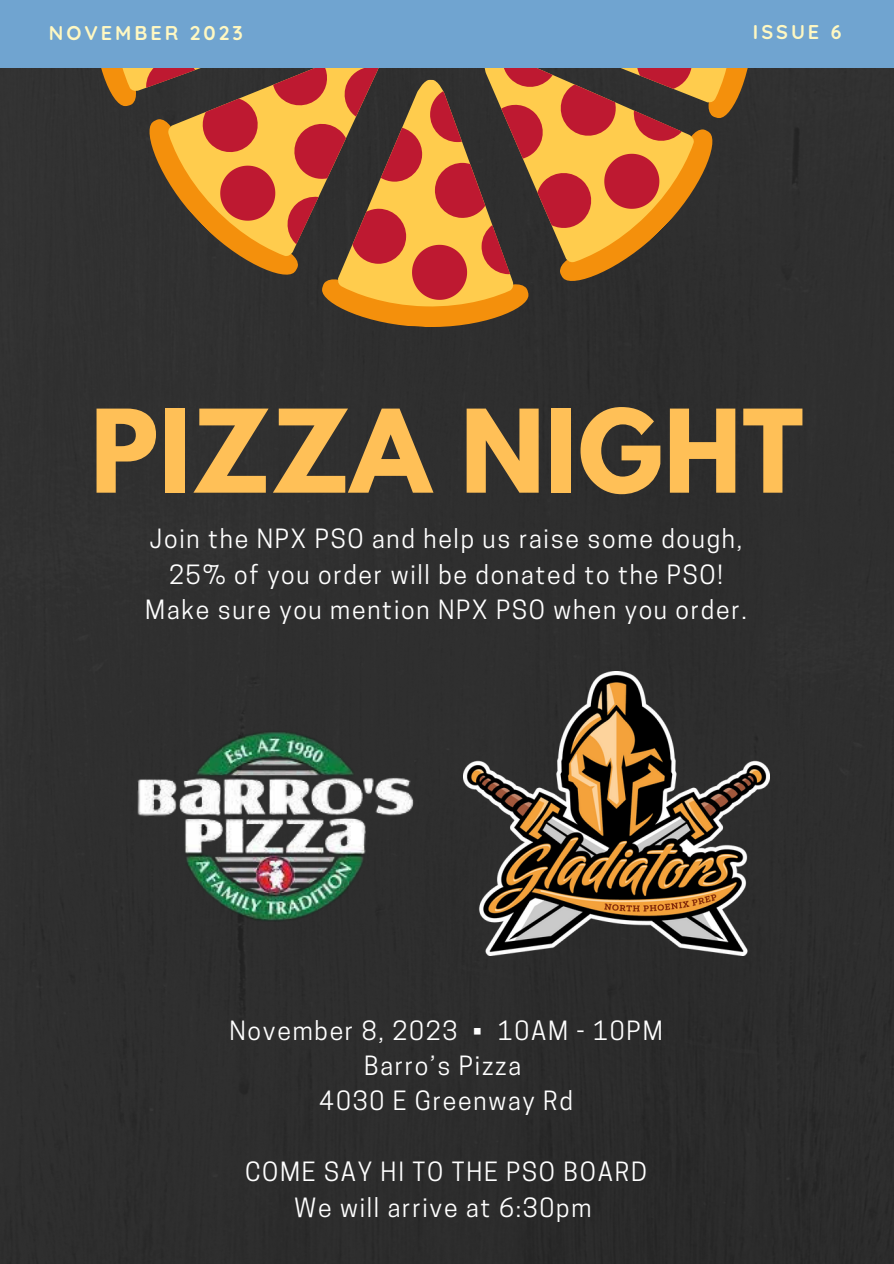
<style>
.page{position:relative;width:894px;height:1264px;background:#fff}
.page>*{position:absolute;margin:0;border:0;box-sizing:border-box;transform-origin:0 0}
.t1{font:700 101.85px "League Spartan";letter-spacing:.01em;color:#ffc057}
.t2{font:24.9px "Cooper Hewitt";letter-spacing:.07em;color:#fff}
.t3{font:700 19.8px "Quicksand";letter-spacing:.15em;color:#fff8c2}
</style>
<div class="page">
<div style="left:0;top:68px;width:893px;height:1195px;background:#2e2e2e"></div>
<svg style="left:90px;top:68px;width:663px;height:262px;background:#875733"></svg>
<img style="left:463px;top:671px;width:306px;height:284px">
<img style="left:123px;top:671px;width:304px;height:304px">
<div style="left:0;top:0;width:893px;height:68px;background:#70a4d0"></div>
<p class="t3" style="left:49px;top:20px;width:195px">NOVEMBER 2023</p>
<p class="t3" style="left:752px;top:20px;width:90px">ISSUE 6</p>
<p class="t1" style="left:90px;top:401px;width:714px">PIZZA NIGHT</p>
<p class="t2" style="left:150px;top:530px;width:593px">Join the NPX PSO and help us raise some dough,</p>
<p class="t2" style="left:169px;top:565px;width:555px">25% of you order will be donated to the PSO!</p>
<p class="t2" style="left:145px;top:600px;width:603px">Make sure you mention NPX PSO when you order.</p>
<p class="t2" style="left:229px;top:1020px;width:434px">November 8, 2023 • 10AM - 10PM</p>
<p class="t2" style="left:364px;top:1056px;width:159px">Barro’s Pizza</p>
<p class="t2" style="left:319px;top:1091px;width:255px">4030 E Greenway Rd</p>
<p class="t2" style="left:245px;top:1162px;width:403px">COME SAY HI TO THE PSO BOARD</p>
<p class="t2" style="left:294px;top:1198px;width:299px">We will arrive at 6:30pm</p>
</div>
